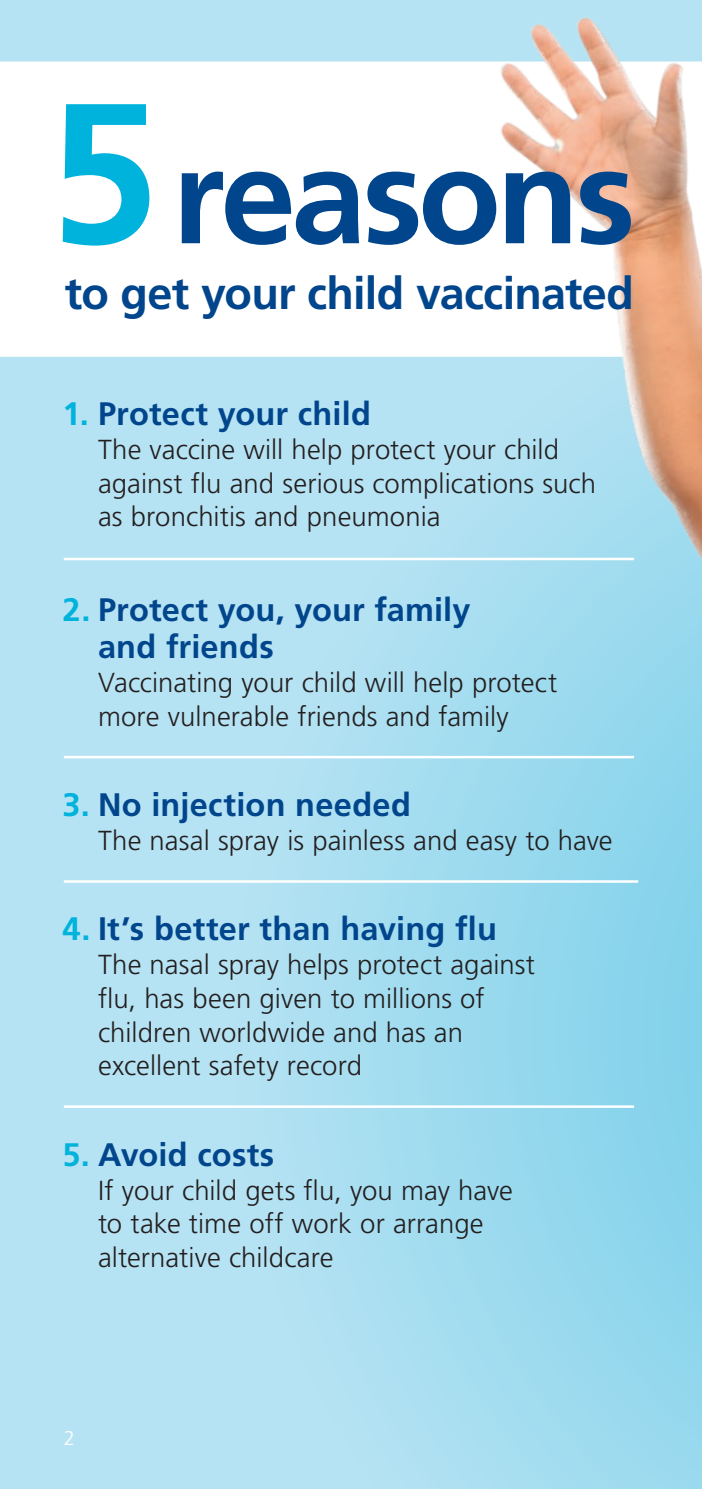
<style>
.page{position:relative;width:702px;height:1489px;background:#fff}
.page>*{position:absolute;margin:0;border:0;box-sizing:border-box;transform-origin:0 0}
.t1{font:700 199px "Frutiger LT Pro";color:#00b3dc}
.t2{font:700 135.75px "Frutiger LT Pro";letter-spacing:-.035em;color:#01468c}
.t3{font:700 45px "Frutiger LT Pro";letter-spacing:-.02em;color:#01468c}
.t4{font:700 32.5px/37.5px "Frutiger LT Pro";letter-spacing:.005em;color:#01468c}
.t5{font:300 27.5px/33.8px "Frutiger LT Pro";letter-spacing:.005em;color:#231f20}
.t6{font:300 20px "Frutiger LT Pro";color:#fff}
.s1{color:#00b3dc}
</style>
<div class="page">
<div style="left:0;top:0;width:702px;height:1488px;background:#b6e3f3"></div>
<svg style="left:230px;top:560px;width:232px;height:896px"></svg>
<hr style="left:64px;top:1105px;width:570px;height:2px;background:#fff">
<hr style="left:64px;top:880px;width:574px;height:2px;background:#fff">
<hr style="left:64px;top:755px;width:570px;height:3px;background:#fff">
<hr style="left:64px;top:557px;width:570px;height:3px;background:#fff">
<div style="left:0;top:61px;width:462px;height:296px;background:#fff"></div>
<img style="left:462px;top:17px;width:240px;height:1471px">
<h1 class="t1" style="left:48px;top:91px;width:112px">5</h1>
<h2 class="t2" style="left:172px;top:140px;width:465px">reasons</h2>
<h3 class="t3" style="left:65px;top:275px;width:570px">to get your child vaccinated</h3>
<p class="t4" style="left:63px;top:397px;width:310px"><span class="s1">1.</span> Protect your child</p>
<p class="t5" style="left:98px;top:434px;width:499px">The vaccine will help protect your child against flu and serious complications such as bronchitis and pneumonia</p>
<p class="t4" style="left:98px;top:593px;width:374px;text-indent:-35px"><span class="s1">2.</span> Protect you, your family and friends</p>
<p class="t5" style="left:98px;top:667px;width:460px">Vaccinating your child will help protect more vulnerable friends and family</p>
<p class="t4" style="left:63px;top:788px;width:350px"><span class="s1">3.</span> No injection needed</p>
<p class="t5" style="left:98px;top:825px;width:516px">The nasal spray is painless and easy to have</p>
<p class="t4" style="left:63px;top:912px;width:436px"><span class="s1">4.</span> It’s better than having flu</p>
<p class="t5" style="left:98px;top:949px;width:438px">The nasal spray helps protect against flu, has been given to millions of children worldwide and has an excellent safety record</p>
<p class="t4" style="left:63px;top:1138px;width:213px"><span class="s1">5.</span> Avoid costs</p>
<p class="t5" style="left:98px;top:1175px;width:416px">If your child gets flu, you may have to take time off work or arrange alternative childcare</p>
<p class="t6" style="left:64px;top:1429px;width:13px">2</p>
</div>
